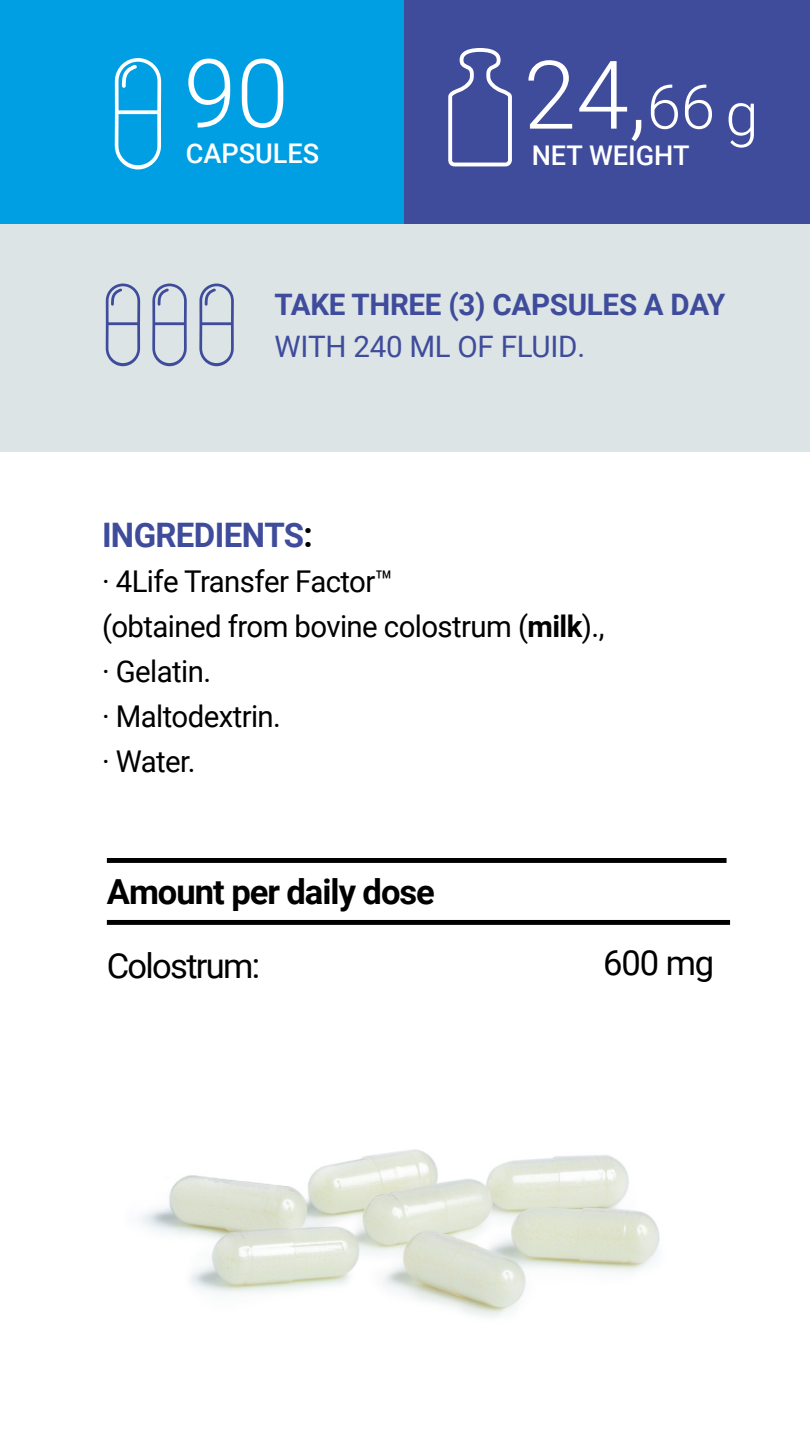
<style>
.page{position:relative;width:810px;height:1440px;background:#fff}
.page>*{position:absolute;margin:0;border:0;box-sizing:border-box;transform-origin:0 0}
.t1{font:300 94.95px "Roboto";color:#fff}
.t2{font:700 34.58px "Roboto";letter-spacing:-.03em;color:#000}
.t3{font:34.58px "Roboto";letter-spacing:-.05em;color:#000}
.t4{font:700 33.75px "Roboto";letter-spacing:-.02em;color:#3f4c9b}
.t5{font:30px/45px "Roboto";letter-spacing:-.02em;color:#000}
.t6{font:700 29.55px "Roboto";letter-spacing:-.01em;color:#3f4c9b}
.t7{font:29.55px "Roboto";letter-spacing:-.01em;color:#3f4c9b}
.t8{font:500 27.15px "Roboto";color:#fff}
.s1{font-size:61.5px}
.s2{font-size:59.47px}
.s3{color:#000}
.s4{font-weight:700}
</style>
<div class="page">
<div style="left:0;top:222px;width:810px;height:229px;background:#dce4e6"></div>
<div style="left:0;top:0;width:404px;height:224px;background:#009fe3"></div>
<div style="left:404px;top:0;width:406px;height:224px;background:#3f4c9b"></div>
<svg style="left:115px;top:58px;width:46px;height:111px"></svg>
<svg style="left:152px;top:284px;width:35px;height:82px"></svg>
<svg style="left:106px;top:284px;width:34px;height:82px"></svg>
<svg style="left:199px;top:284px;width:35px;height:82px"></svg>
<svg style="left:448px;top:48px;width:64px;height:119px"></svg>
<div style="left:107px;top:920px;width:623px;height:5px;background:#000"></div>
<div style="left:107px;top:858px;width:620px;height:5px;background:#000"></div>
<img style="left:139px;top:1149px;width:521px;height:168px">
<h1 class="t1" style="left:184px;top:27px;width:107px">90</h1>
<h1 class="t1" style="left:524px;top:28px;width:236px">24,<span class="s1">66</span> <span class="s2">g</span></h1>
<p class="t8" style="left:186px;top:134px;width:135px">CAPSULES</p>
<p class="t8" style="left:532px;top:136px;width:159px">NET WEIGHT</p>
<p class="t6" style="left:275px;top:284px;width:452px">TAKE THREE (3) CAPSULES A DAY</p>
<p class="t7" style="left:275px;top:326px;width:312px">WITH 240 ML OF FLUID.</p>
<p class="t4" style="left:102px;top:512px;width:212px">INGREDIENTS<span class="s3">:</span></p>
<p class="t5" style="left:102px;top:558px;width:504px">· 4Life Transfer Factor™<br>(obtained from bovine colostrum (<span class="s4">milk</span>)., · Gelatin.<br>· Maltodextrin.<br>· Water.</p>
<p class="t2" style="left:107px;top:868px;width:330px">Amount per daily dose</p>
<p class="t3" style="left:107px;top:942px;width:155px">Colostrum:</p>
<p class="t3" style="left:603px;top:938px;width:113px">600 mg</p>
</div>
